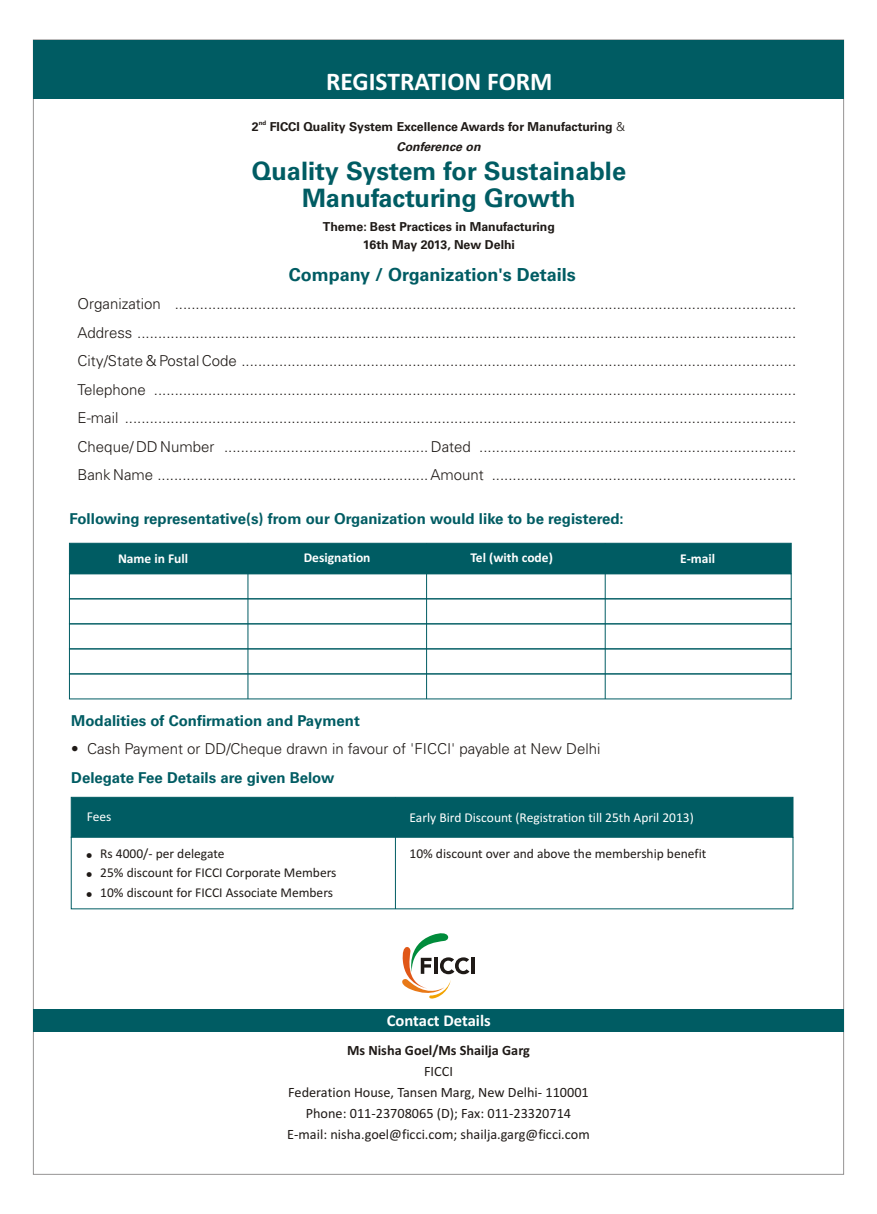
<style>
.page{position:relative;width:877px;height:1214px;background:#fff}
.page>*{position:absolute;margin:0;border:0;box-sizing:border-box;transform-origin:0 0}
.t1{font:700 25.5px "Calibri";color:#fff}
.t2{font:25.35px/27.2px "Univers 45 Light,Bold";color:#005c63;text-align:center}
.t3{font:18px "Univers 45 Light,Bold";color:#005c63}
.t4{font:700 16.5px "Calibri";color:#fff}
.t5{font:300 15px/28.5px "Univers 45";color:#1f1a17;text-align:justify}
.t6{font:15px "Univers 45 Light,Bold";color:#005c63}
.t7{font:14.25px/21px "Calibri";color:#1f1a17;text-align:center}
.t8{font:700 14.25px "Calibri";color:#1f1a17}
.t9{font:13.5px/19.5px "Calibri";color:#1f1a17}
.t10{font:13.5px "Calibri";color:#fff}
.t11{font:700 13.5px "Calibri";color:#fff}
.t12{font:12.3px/19.5px "Univers 45 Light,Bold";color:#1f1a17;text-align:center}
.t13{font:6.15px "Univers 45 Light,Bold";color:#1f1a17}
.s1{font-family:"Univers 45";font-weight:300}
.s2{font-style:italic}
</style>
<div class="page">
<div style="left:33px;top:40px;width:810px;height:58px;background:#005c63"></div>
<div style="left:71px;top:797px;width:722px;height:40px;background:#005c63"></div>
<svg style="left:71px;top:837px;width:722px;height:72px"></svg>
<hr style="left:395px;top:797px;width:1px;height:112px;background:#005c63">
<div style="left:69px;top:598px;width:722px;height:26px;border:1px solid #005c63"></div>
<div style="left:69px;top:623px;width:722px;height:26px;border:1px solid #005c63"></div>
<div style="left:69px;top:648px;width:722px;height:26px;border:1px solid #005c63"></div>
<div style="left:69px;top:673px;width:722px;height:26px;border:1px solid #005c63"></div>
<div style="left:69px;top:542px;width:723px;height:32px;background:#005c63"></div>
<svg style="left:402px;top:933px;width:67px;height:66px"></svg>
<hr style="left:471px;top:957px;width:4px;height:16px;background:#1f1a17">
<div style="left:33px;top:1009px;width:810px;height:23px;background:#005c63"></div>
<hr style="left:248px;top:543px;width:1px;height:156px;background:#005c63">
<hr style="left:426px;top:543px;width:1px;height:156px;background:#005c63">
<hr style="left:605px;top:543px;width:1px;height:156px;background:#005c63">
<hr style="left:0;top:0;width:1px;height:1213px;background:#1a4a4f">
<svg style="left:87px;top:853px;width:5px;height:4px"></svg>
<svg style="left:87px;top:872px;width:5px;height:5px"></svg>
<svg style="left:87px;top:892px;width:5px;height:4px"></svg>
<h1 class="t1" style="left:326px;top:71px;width:228px">REGISTRATION FORM</h1>
<p class="t13" style="left:259px;top:120px;width:9px">nd</p>
<p class="t12" style="left:252px;top:118px;width:374px">2 FICCI Quality System Excellence Awards for Manufacturing <span class="s1">&amp;<br></span><span class="s2">Conference on</span></p>
<h2 class="t2" style="left:252px;top:160px;width:376px">Quality System for Sustainable<br>Manufacturing Growth</h2>
<p class="t12" style="left:323px;top:218px;width:233px;line-height:18.1px">Theme: Best Practices in Manufacturing<br>16th May 2013, New Delhi</p>
<p class="t3" style="left:289px;top:267px;width:288px">Company / Organization's Details</p>
<p class="t5" style="left:78px;top:291px;width:720px">Organization .....................................................................................................................................................<br>Address ..............................................................................................................................................................<br>City/State &amp; Postal Code .....................................................................................................................................<br>Telephone ..........................................................................................................................................................<br>E-mail .................................................................................................................................................................<br>Cheque/ DD Number ................................................. Dated ............................................................................<br>Bank Name ................................................................. Amount .........................................................................</p>
<p class="t6" style="left:69px;top:512px;width:556px">Following representative(s) from our Organization would like to be registered:</p>
<p class="t11" style="left:118px;top:553px;width:72px">Name in Full</p>
<p class="t11" style="left:304px;top:551px;width:68px">Designation</p>
<p class="t11" style="left:470px;top:552px;width:84px">Tel (with code)</p>
<p class="t11" style="left:680px;top:553px;width:37px">E-mail</p>
<p class="t6" style="left:71px;top:714px;width:290px">Modalities of Confirmation and Payment</p>
<p class="t5" style="left:71px;top:735px;width:530px">• Cash Payment or DD/Cheque drawn in favour of 'FICCI' payable at New Delhi</p>
<p class="t6" style="left:71px;top:772px;width:265px">Delegate Fee Details are given Below</p>
<p class="t10" style="left:87px;top:811px;width:26px">Fees</p>
<p class="t10" style="left:409px;top:811px;width:286px">Early Bird Discount (Registration till 25th April 2013)</p>
<p class="t9" style="left:100px;top:844px;width:238px">Rs 4000/- per delegate<br>25% discount for FICCI Corporate Members<br>10% discount for FICCI Associate Members</p>
<p class="t9" style="left:409px;top:844px;width:298px">10% discount over and above the membership benefit</p>
<p class="t4" style="left:387px;top:1014px;width:106px">Contact Details</p>
<p class="t8" style="left:347px;top:1044px;width:184px">Ms Nisha Goel/Ms Shailja Garg</p>
<p class="t7" style="left:287px;top:1062px;width:304px">FICCI<br>Federation House, Tansen Marg, New Delhi- 110001<br>Phone: 011-23708065 (D); Fax: 011-23320714<br>E-mail: nisha.goel@ficci.com; shailja.garg@ficci.com</p>
</div>
